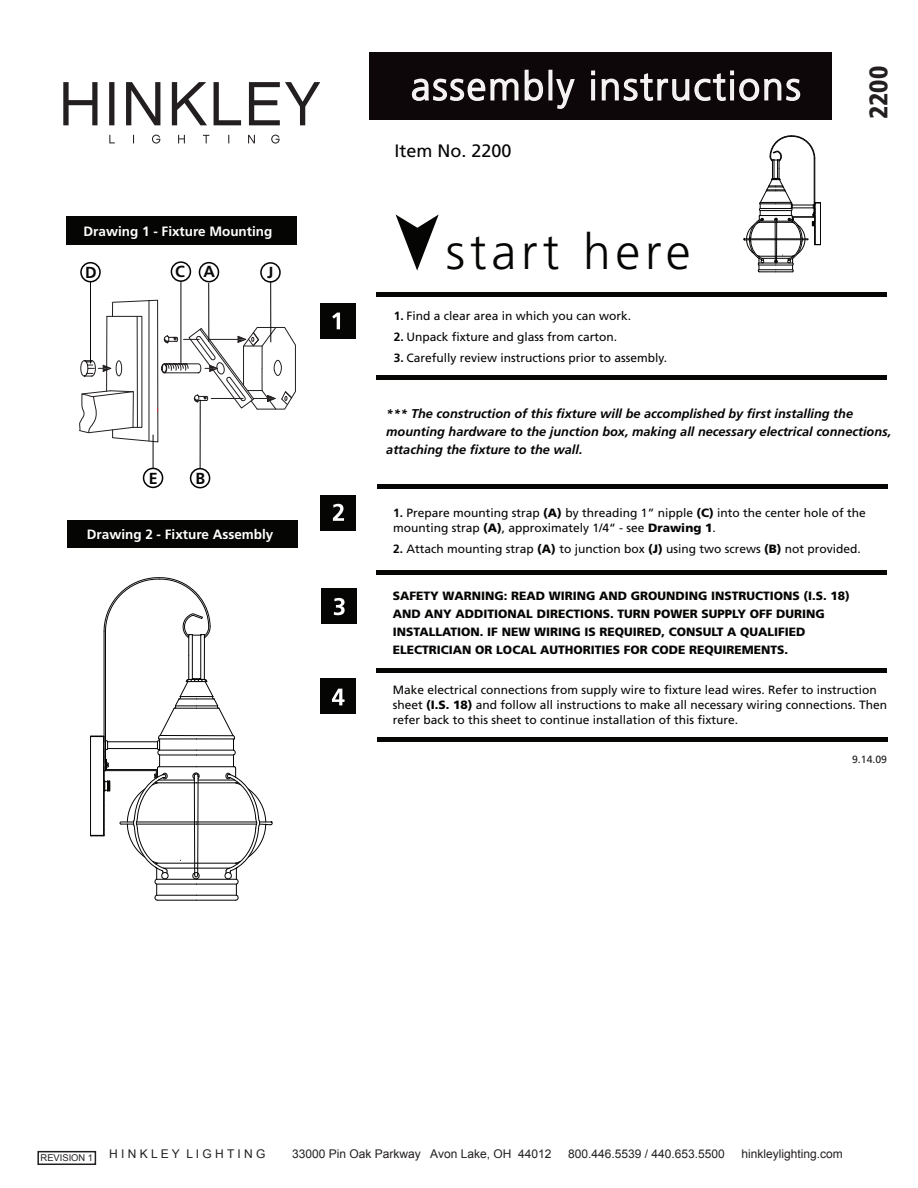
<style>
.page{position:relative;width:918px;height:1188px;background:#fff}
.page>*{position:absolute;margin:0;border:0;box-sizing:border-box;transform-origin:0 0}
.t1{font:300 49.65px "Frutiger LT Std";letter-spacing:.1em;color:#050504}
.t2{font:300 39px "Frutiger LT Std";letter-spacing:.05em;color:#f5f4f5}
.t3{font:900 condensed 25.5px "Frutiger LT Std";color:#231f20}
.t4{font:18px "Frutiger LT Std";color:#050504}
.t5{font:700 16.05px "Frutiger LT Std";color:#050605}
.t6{font:700 13.5px "Frutiger LT Std";color:#fff}
.t7{font:italic 700 12.75px/18px "Frutiger LT Std";color:#050504}
.t8{font:12px/15px "Frutiger LT Std";color:#050504}
.t9{font:900 12px/18px "Frutiger LT Std";color:#050504}
.t10{font:12px "Arial";color:#231f20}
.t11{font:10.5px "Frutiger LT Std";color:#231f20}
.t12{font:9.3px "Arial";color:#231f20}
.s1{font-weight:700}
.s2{font-weight:900}
</style>
<div class="page">
<div style="left:369px;top:52px;width:462px;height:68px;background:#0e0709"></div>
<div style="left:67px;top:217px;width:230px;height:28px;background:#050504"></div>
<svg style="left:396px;top:214px;width:43px;height:57px"></svg>
<div style="left:321px;top:303px;width:35px;height:36px;background:#050504"></div>
<svg style="left:332px;top:313px;width:8px;height:16px"></svg>
<div style="left:321px;top:589px;width:36px;height:35px;background:#050504"></div>
<div style="left:377px;top:292px;width:510px;height:5px;background:#050504"></div>
<div style="left:377px;top:375px;width:510px;height:5px;background:#050504"></div>
<div style="left:377px;top:484px;width:510px;height:5px;background:#050504"></div>
<div style="left:376px;top:570px;width:511px;height:5px;background:#050504"></div>
<div style="left:377px;top:737px;width:510px;height:5px;background:#050504"></div>
<div style="left:376px;top:668px;width:511px;height:5px;background:#050504"></div>
<svg style="left:334px;top:598px;width:11px;height:17px"></svg>
<div style="left:321px;top:495px;width:35px;height:36px;background:#050504"></div>
<div style="left:321px;top:678px;width:35px;height:35px;background:#050504"></div>
<svg style="left:332px;top:689px;width:13px;height:16px"></svg>
<svg style="left:333px;top:504px;width:11px;height:17px"></svg>
<div style="left:68px;top:520px;width:230px;height:28px;background:#050504"></div>
<svg style="left:79px;top:300px;width:217px;height:142px"></svg>
<div style="left:199px;top:262px;width:20px;height:20px;background:#fff;border:2px solid #050605;border-radius:50%"></div>
<hr style="left:208px;top:283px;width:1px;height:59px;background:#050605">
<div style="left:260px;top:262px;width:21px;height:21px;background:#fff;border:2px solid #050605;border-radius:50%"></div>
<hr style="left:270px;top:282px;width:1px;height:60px;background:#050605">
<div style="left:190px;top:468px;width:20px;height:20px;background:#fff;border:2px solid #050605;border-radius:50%"></div>
<hr style="left:200px;top:400px;width:1px;height:69px;background:#050605">
<div style="left:171px;top:261px;width:20px;height:21px;background:#fff;border:2px solid #050605;border-radius:50%"></div>
<hr style="left:181px;top:281px;width:1px;height:82px;background:#050605">
<div style="left:80px;top:262px;width:21px;height:20px;background:#fff;border:2px solid #050605;border-radius:50%"></div>
<hr style="left:90px;top:282px;width:1px;height:81px;background:#050605">
<div style="left:143px;top:468px;width:20px;height:20px;background:#fff;border:2px solid #050605;border-radius:50%"></div>
<hr style="left:153px;top:435px;width:1px;height:33px;background:#050605">
<svg style="left:90px;top:577px;width:183px;height:324px"></svg>
<svg style="left:411px;top:69px;width:133px;height:32px"></svg>
<div style="left:548px;top:70px;width:4px;height:30px;border:2px solid #f8f5f4"></div>
<svg style="left:556px;top:79px;width:19px;height:30px"></svg>
<div style="left:591px;top:79px;width:4px;height:21px;border:2px solid #f8f5f4"></div>
<svg style="left:591px;top:70px;width:4px;height:5px"></svg>
<svg style="left:601px;top:70px;width:200px;height:31px"></svg>
<hr style="left:158px;top:780px;width:36px;height:1px;background:#050504">
<svg style="left:744px;top:135px;width:77px;height:138px"></svg>
<svg style="left:63px;top:82px;width:257px;height:43px"></svg>
<svg style="left:109px;top:135px;width:171px;height:9px"></svg>
<div style="left:37px;top:1151px;width:59px;height:14px;border:2px solid #231f20"></div>
<p class="t6" style="left:84px;top:223px;width:190px">Drawing 1 - Fixture Mounting</p>
<h3 class="t5" style="left:85px;top:263px;width:13px">D</h3>
<h3 class="t5" style="left:175px;top:262px;width:11px">C</h3>
<h3 class="t5" style="left:203px;top:262px;width:13px">A</h3>
<h3 class="t5" style="left:267px;top:263px;width:8px">J</h3>
<h3 class="t5" style="left:149px;top:469px;width:10px">E</h3>
<h3 class="t5" style="left:196px;top:469px;width:11px">B</h3>
<p class="t6" style="left:87px;top:527px;width:188px">Drawing 2 - Fixture Assembly</p>
<h2 class="t2" style="left:411px;top:64px;width:391px">assembly instructions</h2>
<h3 class="t4" style="left:394px;top:140px;width:119px">Item No. 2200</h3>
<h1 class="t1" style="left:446px;top:224px;width:246px">start here</h1>
<p class="t8" style="left:394px;top:308px;width:239px"><span class="s1">1.</span> Find a clear area in which you can work.</p>
<p class="t8" style="left:394px;top:329px;width:225px"><span class="s1">2.</span> Unpack fixture and glass from carton.</p>
<p class="t8" style="left:394px;top:350px;width:275px"><span class="s1">3.</span> Carefully review instructions prior to assembly.</p>
<h3 class="t3" style="left:863px;top:119px;width:55px;rotate:-90deg">2200</h3>
<p class="t7" style="left:386px;top:405px;width:507px">*** The construction of this fixture will be accomplished by first installing the mounting hardware to the junction box, making all necessary electrical connections, attaching the fixture to the wall.</p>
<p class="t8" style="left:393px;top:506px;width:474px"><span class="s1">1.</span> Prepare mounting strap <span class="s2">(A)</span> by threading 1” nipple <span class="s2">(C)</span> into the center hole of the mounting strap <span class="s2">(A)</span>, approximately 1/4“ - see <span class="s2">Drawing 1</span>.</p>
<p class="t8" style="left:393px;top:542px;width:469px"><span class="s1">2.</span> Attach mounting strap <span class="s2">(A)</span> to junction box <span class="s2">(J)</span> using two screws <span class="s2">(B)</span> not provided.</p>
<p class="t9" style="left:393px;top:586px;width:459px">SAFETY WARNING: READ WIRING AND GROUNDING INSTRUCTIONS (I.S. 18)<br>AND ANY ADDITIONAL DIRECTIONS. TURN POWER SUPPLY OFF DURING INSTALLATION. IF NEW WIRING IS REQUIRED, CONSULT A QUALIFIED ELECTRICIAN OR LOCAL AUTHORITIES FOR CODE REQUIREMENTS.</p>
<p class="t8" style="left:393px;top:683px;width:496px">Make electrical connections from supply wire to fixture lead wires. Refer to instruction sheet <span class="s2">(I.S. 18)</span> and follow all instructions to make all necessary wiring connections. Then refer back to this sheet to continue installation of this fixture.</p>
<p class="t11" style="left:852px;top:754px;width:37px">9.14.09</p>
<p class="t12" style="left:41px;top:1152px;width:54px">REVISION 1</p>
<p class="t10" style="left:109px;top:1146px;width:158px">H I N K L E Y L I G H T I N G</p>
<p class="t10" style="left:292px;top:1146px;width:261px">33000 Pin Oak Parkway Avon Lake, OH 44012</p>
<p class="t10" style="left:568px;top:1146px;width:158px">800.446.5539 / 440.653.5500</p>
<p class="t10" style="left:742px;top:1146px;width:103px">hinkleylighting.com</p>
</div>
